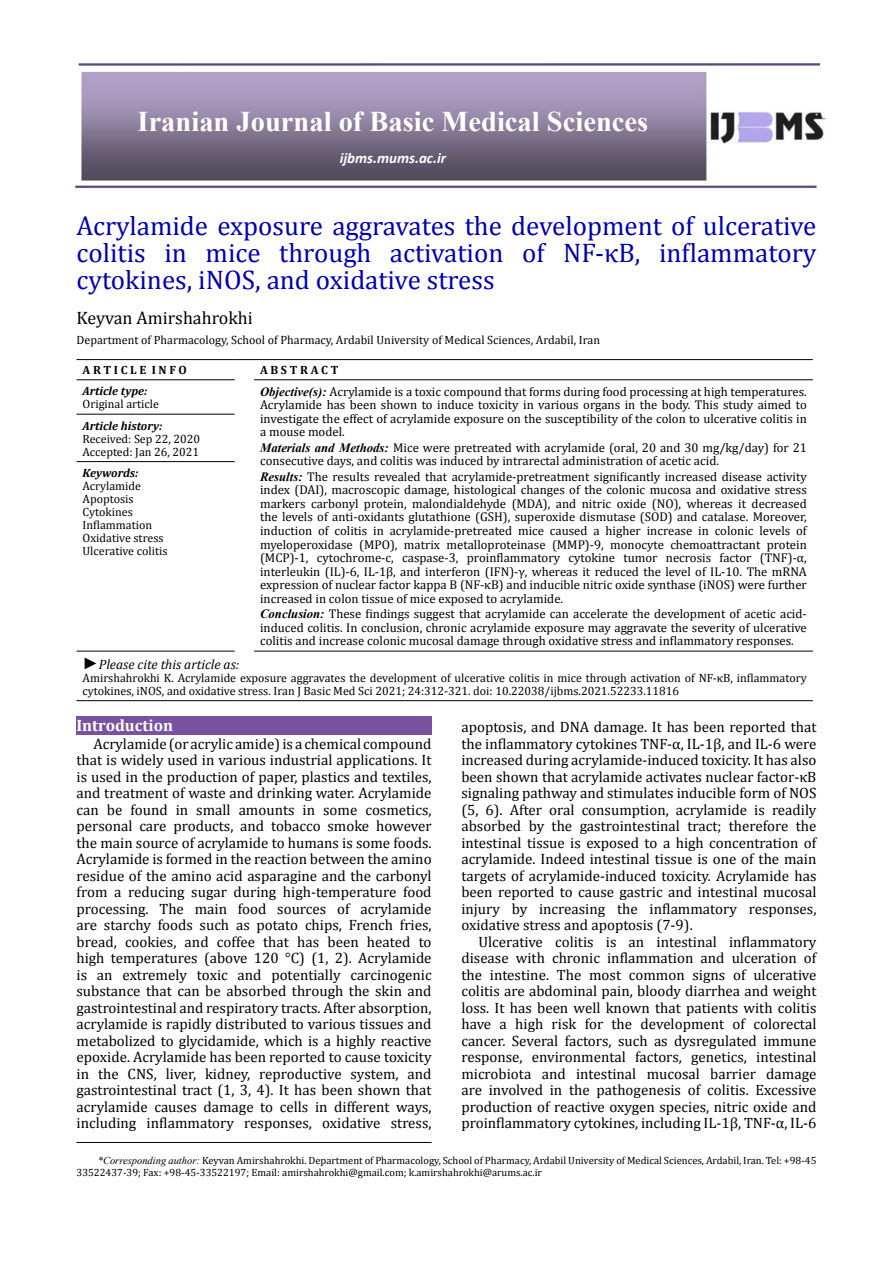
<style>
.page{position:relative;width:893px;height:1263px;background:#fff}
.page>*{position:absolute;margin:0;border:0;box-sizing:border-box;transform-origin:0 0}
.t1{font:700 28.5px "Times New Roman";color:#fff}
.t2{font:27px/27px "Cambria";color:#0000af;text-align:justify}
.t3{font:18px "Cambria";color:#000}
.t4{font:700 16.5px "Cambria";color:#fff}
.t5{font:15px/16.5px "Cambria";color:#000;text-align:justify}
.t6{font:italic 700 15px "Calibri";color:#fff}
.t7{font:italic 13.5px "Cambria";color:#000}
.t8{font:12.75px/13.5px "Cambria";color:#000;text-align:justify}
.t9{font:12px/13px "Cambria";color:#000}
.t10{font:12px/13px "Cambria Math";color:#000}
.t11{font:italic 700 12px "Cambria";color:#000}
.t12{font:700 12px "Cambria";color:#000}
.t13{font:10.5px/12.6px "Cambria";color:#000}
.s1{font-family:"Times New Roman";font-weight:700;font-style:italic}
.s2{font-family:"Times New Roman";font-size:16.5px}
.s3{font-family:"Times New Roman";font-style:italic}
</style>
<div class="page">
<hr style="left:77px;top:1142px;width:355px;height:1px;background:#000">
<img style="left:75px;top:64px;width:750px;height:125px">
<hr style="left:77px;top:359px;width:158px;height:1px;background:#000">
<svg style="left:235px;top:359px;width:19px;height:1px"></svg>
<hr style="left:254px;top:359px;width:559px;height:1px;background:#000">
<hr style="left:77px;top:379px;width:158px;height:1px;background:#000">
<hr style="left:77px;top:414px;width:158px;height:1px;background:#000">
<hr style="left:254px;top:379px;width:559px;height:1px;background:#000">
<hr style="left:77px;top:461px;width:158px;height:1px;background:#000">
<hr style="left:77px;top:700px;width:158px;height:1px;background:#000">
<svg style="left:235px;top:700px;width:19px;height:1px"></svg>
<hr style="left:254px;top:700px;width:559px;height:1px;background:#000">
<hr style="left:77px;top:651px;width:158px;height:1px;background:#000">
<hr style="left:254px;top:651px;width:559px;height:1px;background:#000">
<div style="left:77px;top:716px;width:355px;height:19px;background:#7a519e"></div>
<h1 class="t1" style="left:138px;top:102px;width:512px">Iranian Journal of Basic Medical Sciences</h1>
<p class="t6" style="left:340px;top:149px;width:108px">ijbms.mums.ac.ir</p>
<h2 class="t2" style="left:77px;top:212px;width:741px">Acrylamide exposure aggravates the development of ulcerative colitis in mice through activation of NF-κB, inflammatory cytokines, iNOS, and oxidative stress</h2>
<p class="t3" style="left:77px;top:307px;width:178px">Keyvan Amirshahrokhi</p>
<p class="t9" style="left:77px;top:334px;width:525px">Department of Pharmacology, School of Pharmacy, Ardabil University of Medical Sciences, Ardabil, Iran</p>
<p class="t12" style="left:83px;top:361px;width:106px">A R T I C L E I N F O</p>
<p class="t12" style="left:260px;top:361px;width:80px">A B S T R A C T</p>
<p class="t11" style="left:83px;top:383px;width:66px">Article type:</p>
<p class="t10" style="left:83px;top:397px;width:78px">Original article</p>
<p class="t8" style="left:260px;top:384px;width:548px"><span class="s1">Objective(s):</span> Acrylamide is a toxic compound that forms during food processing at high temperatures.<br>Acrylamide has been shown to induce toxicity in various organs in the body. This study aimed to investigate the effect of acrylamide exposure on the susceptibility of the colon to ulcerative colitis in a mouse model.</p>
<p class="t8" style="left:260px;top:441px;width:548px"><span class="s1">Materials and Methods:</span> Mice were pretreated with acrylamide (oral, 20 and 30 mg/kg/day) for 21 consecutive days, and colitis was induced by intrarectal administration of acetic acid.</p>
<p class="t8" style="left:260px;top:470px;width:548px"><span class="s1">Results:</span> The results revealed that acrylamide-pretreatment significantly increased disease activity index (DAI), macroscopic damage, histological changes of the colonic mucosa and oxidative stress markers carbonyl protein, malondialdehyde (MDA), and nitric oxide (NO), whereas it decreased the levels of anti-oxidants glutathione (GSH), superoxide dismutase (SOD) and catalase. Moreover, induction of colitis in acrylamide-pretreated mice caused a higher increase in colonic levels of myeloperoxidase (MPO), matrix metalloproteinase (MMP)-9, monocyte chemoattractant protein (MCP)-1, cytochrome-c, caspase-3, proinflammatory cytokine tumor necrosis factor (TNF)-α, interleukin (IL)-6, IL-1β, and interferon (IFN)-γ, whereas it reduced the level of IL-10. The mRNA expression of nuclear factor kappa B (NF-κB) and inducible nitric oxide synthase (iNOS) were further increased in colon tissue of mice exposed to acrylamide.</p>
<p class="t8" style="left:260px;top:607px;width:548px"><span class="s1">Conclusion:</span> These findings suggest that acrylamide can accelerate the development of acetic acid&shy;induced colitis. In conclusion, chronic acrylamide exposure may aggravate the severity of ulcerative colitis and increase colonic mucosal damage through oxidative stress and inflammatory responses.</p>
<p class="t11" style="left:83px;top:417px;width:81px">Article history:</p>
<p class="t10" style="left:83px;top:432px;width:119px">Received: Sep 22, 2020<br>Accepted: Jan 26, 2021</p>
<p class="t11" style="left:83px;top:464px;width:57px">Keywords:</p>
<p class="t9" style="left:83px;top:479px;width:87px">Acrylamide<br>Apoptosis<br>Cytokines<br>Inflammation<br>Oxidative stress<br>Ulcerative colitis</p>
<p class="t7" style="left:83px;top:654px;width:158px"><span class="s2">►</span>Please cite this article as:</p>
<p class="t9" style="left:83px;top:671px;width:726px">Amirshahrokhi K. Acrylamide exposure aggravates the development of ulcerative colitis in mice through activation of NF-κB, inflammatory cytokines, iNOS, and oxidative stress. Iran J Basic Med Sci 2021; 24:312-321. doi: 10.22038/ijbms.2021.52233.11816</p>
<p class="t4" style="left:77px;top:713px;width:98px">Introduction</p>
<p class="t5" style="left:77px;top:735px;width:357px;text-indent:17px">Acrylamide (or acrylic amide) is a chemical compound that is widely used in various industrial applications. It is used in the production of paper, plastics and textiles, and treatment of waste and drinking water. Acrylamide can be found in small amounts in some cosmetics, personal care products, and tobacco smoke however the main source of acrylamide to humans is some foods.<br>Acrylamide is formed in the reaction between the amino residue of the amino acid asparagine and the carbonyl from a reducing sugar during high-temperature food processing. The main food sources of acrylamide are starchy foods such as potato chips, French fries, bread, cookies, and coffee that has been heated to high temperatures (above 120 °C) (1, 2). Acrylamide is an extremely toxic and potentially carcinogenic substance that can be absorbed through the skin and gastrointestinal and respiratory tracts. After absorption, acrylamide is rapidly distributed to various tissues and metabolized to glycidamide, which is a highly reactive epoxide. Acrylamide has been reported to cause toxicity in the CNS, liver, kidney, reproductive system, and gastrointestinal tract (1, 3, 4). It has been shown that acrylamide causes damage to cells in different ways, including inflammatory responses, oxidative stress,</p>
<p class="t5" style="left:461px;top:719px;width:357px">apoptosis, and DNA damage. It has been reported that the inflammatory cytokines TNF-α, IL-1β, and IL-6 were increased during acrylamide-induced toxicity. It has also been shown that acrylamide activates nuclear factor-κB signaling pathway and stimulates inducible form of NOS (5, 6). After oral consumption, acrylamide is readily absorbed by the gastrointestinal tract; therefore the intestinal tissue is exposed to a high concentration of acrylamide. Indeed intestinal tissue is one of the main targets of acrylamide-induced toxicity. Acrylamide has been reported to cause gastric and intestinal mucosal injury by increasing the inflammatory responses, oxidative stress and apoptosis (7-9).</p>
<p class="t5" style="left:461px;top:933px;width:357px;text-indent:17px">Ulcerative colitis is an intestinal inflammatory disease with chronic inflammation and ulceration of the intestine. The most common signs of ulcerative colitis are abdominal pain, bloody diarrhea and weight loss. It has been well known that patients with colitis have a high risk for the development of colorectal cancer. Several factors, such as dysregulated immune response, environmental factors, genetics, intestinal microbiota and intestinal mucosal barrier damage are involved in the pathogenesis of colitis. Excessive production of reactive oxygen species, nitric oxide and proinflammatory cytokines, including IL-1β, TNF-α, IL-6</p>
<p class="t13" style="left:77px;top:1154px;width:741px;text-indent:21px"><span class="s3">*Corresponding author:</span> Keyvan Amirshahrokhi. Department of Pharmacology, School of Pharmacy, Ardabil University of Medical Sciences, Ardabil, Iran. Tel: +98-45<br>33522437-39; Fax: +98-45-33522197; Email: amirshahrokhi@gmail.com; k.amirshahrokhi@arums.ac.ir</p>
</div>
